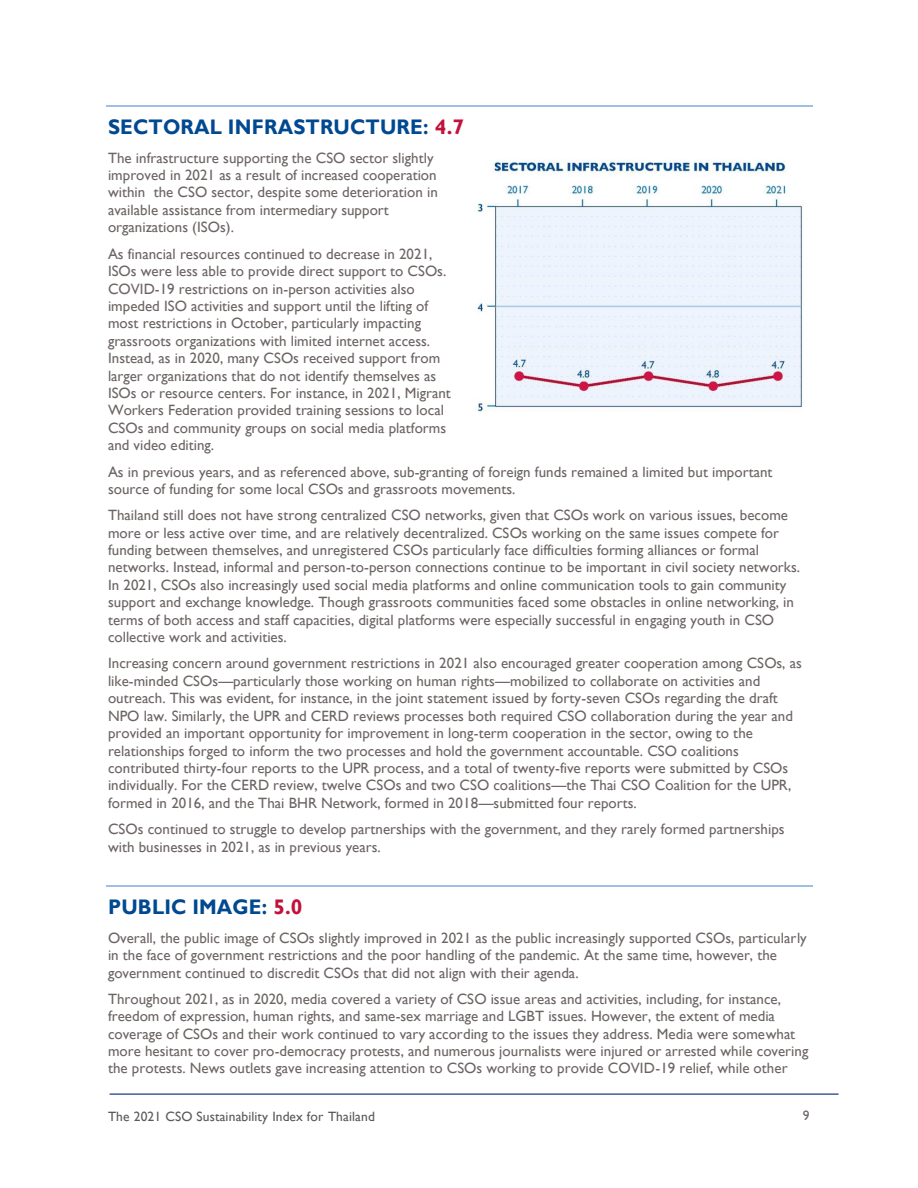
<style>
.page{position:relative;width:918px;height:1188px;background:#fff}
.page>*{position:absolute;margin:0;border:0;box-sizing:border-box;transform-origin:0 0}
.t1{font:700 21px "Gill Sans";letter-spacing:.01em;color:#004990;scale:.95 1}
.t2{font:15px/17.4px "Gill Sans";color:#6c6463}
.t3{font:13.5px "Gill Sans";letter-spacing:.01em;color:#595959}
.t4{font:13.5px "Gill Sans";color:#6c6463}
.s1{color:#c2113a}
</style>
<div class="page">
<hr style="left:110px;top:1094px;width:729px;height:1px;background:#002a6c">
<hr style="left:106px;top:105px;width:706px;height:2px;background:#9dbfe5">
<hr style="left:106px;top:886px;width:706px;height:1px;background:#9dbfe5">
<img style="left:477px;top:159px;width:326px;height:253px">
<h1 class="t1" style="left:108px;top:114px;width:376px">SECTORAL INFRASTRUCTURE: <span class="s1">4.7</span></h1>
<p class="t2" style="left:108px;top:149px;width:331px">The infrastructure supporting the CSO sector slightly improved in 2021 as a result of increased cooperation within the CSO sector, despite some deterioration in available assistance from intermediary support organizations (ISOs).</p>
<p class="t2" style="left:108px;top:245px;width:344px">As financial resources continued to decrease in 2021, ISOs were less able to provide direct support to CSOs.<br>COVID-19 restrictions on in-person activities also impeded ISO activities and support until the lifting of most restrictions in October, particularly impacting grassroots organizations with limited internet access.<br>Instead, as in 2020, many CSOs received support from larger organizations that do not identify themselves as ISOs or resource centers. For instance, in 2021, Migrant Workers Federation provided training sessions to local CSOs and community groups on social media platforms and video editing.</p>
<p class="t2" style="left:108px;top:463px;width:666px">As in previous years, and as referenced above, sub-granting of foreign funds remained a limited but important source of funding for some local CSOs and grassroots movements.</p>
<p class="t2" style="left:108px;top:506px;width:694px">Thailand still does not have strong centralized CSO networks, given that CSOs work on various issues, become more or less active over time, and are relatively decentralized. CSOs working on the same issues compete for funding between themselves, and unregistered CSOs particularly face difficulties forming alliances or formal networks. Instead, informal and person-to-person connections continue to be important in civil society networks.<br>In 2021, CSOs also increasingly used social media platforms and online communication tools to gain community support and exchange knowledge. Though grassroots communities faced some obstacles in online networking, in terms of both access and staff capacities, digital platforms were especially successful in engaging youth in CSO collective work and activities.</p>
<p class="t2" style="left:108px;top:655px;width:695px">Increasing concern around government restrictions in 2021 also encouraged greater cooperation among CSOs, as like-minded CSOs—particularly those working on human rights—mobilized to collaborate on activities and outreach. This was evident, for instance, in the joint statement issued by forty-seven CSOs regarding the draft NPO law. Similarly, the UPR and CERD reviews processes both required CSO collaboration during the year and provided an important opportunity for improvement in long-term cooperation in the sector, owing to the relationships forged to inform the two processes and hold the government accountable. CSO coalitions contributed thirty-four reports to the UPR process, and a total of twenty-five reports were submitted by CSOs individually. For the CERD review, twelve CSOs and two CSO coalitions—the Thai CSO Coalition for the UPR, formed in 2016, and the Thai BHR Network, formed in 2018—submitted four reports.</p>
<p class="t2" style="left:108px;top:820px;width:678px">CSOs continued to struggle to develop partnerships with the government, and they rarely formed partnerships with businesses in 2021, as in previous years.</p>
<h1 class="t1" style="left:108px;top:894px;width:206px">PUBLIC IMAGE: <span class="s1">5.0</span></h1>
<p class="t2" style="left:108px;top:929px;width:700px">Overall, the public image of CSOs slightly improved in 2021 as the public increasingly supported CSOs, particularly in the face of government restrictions and the poor handling of the pandemic. At the same time, however, the government continued to discredit CSOs that did not align with their agenda.</p>
<p class="t2" style="left:108px;top:990px;width:702px">Throughout 2021, as in 2020, media covered a variety of CSO issue areas and activities, including, for instance, freedom of expression, human rights, and same-sex marriage and LGBT issues. However, the extent of media coverage of CSOs and their work continued to vary according to the issues they address. Media were somewhat more hesitant to cover pro-democracy protests, and numerous journalists were injured or arrested while covering the protests. News outlets gave increasing attention to CSOs working to provide COVID-19 relief, while other</p>
<p class="t3" style="left:108px;top:1108px;width:268px">The 2021 CSO Sustainability Index for Thailand</p>
<p class="t4" style="left:803px;top:1107px;width:8px">9</p>
</div>
